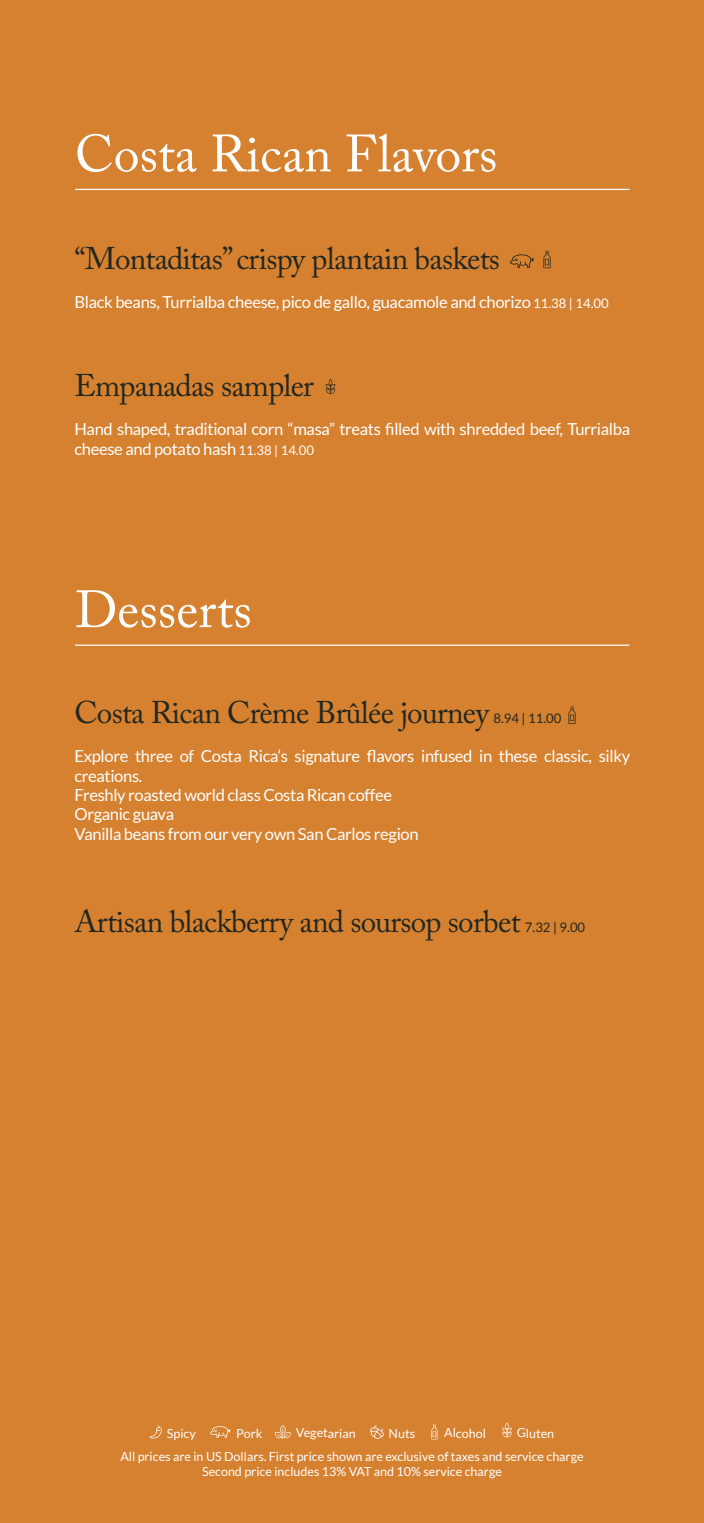
<style>
.page{position:relative;width:704px;height:1523px;background:#fff}
.page>*{position:absolute;margin:0;border:0;box-sizing:border-box;transform-origin:0 0}
.t1{font:51.88px "Adobe Caslon Pro";color:#fff}
.t2{font:31.19px "Adobe Caslon Pro";letter-spacing:-.025em;color:#212721}
.t3{font:16.56px/19.5px "Lato";letter-spacing:-.02em;color:#fff}
.t4{font:13.12px "Lato";color:#212721}
.t5{font:12.5px/15px "Lato";color:#fff;text-align:center}
.s1{font-size:13.12px}
</style>
<div class="page">
<div style="left:0;top:0;width:703px;height:1522px;background:#d6812f"></div>
<svg style="left:568px;top:706px;width:7px;height:18px"></svg>
<svg style="left:543px;top:251px;width:7px;height:17px"></svg>
<svg style="left:510px;top:254px;width:23px;height:14px"></svg>
<svg style="left:325px;top:379px;width:10px;height:15px"></svg>
<hr style="left:75px;top:189px;width:554px;height:1px;background:#fff">
<hr style="left:75px;top:644px;width:554px;height:2px;background:#fff">
<svg style="left:431px;top:1424px;width:6px;height:15px"></svg>
<svg style="left:149px;top:1425px;width:13px;height:13px"></svg>
<svg style="left:210px;top:1426px;width:20px;height:11px"></svg>
<svg style="left:370px;top:1425px;width:14px;height:14px"></svg>
<svg style="left:275px;top:1425px;width:15px;height:13px"></svg>
<svg style="left:502px;top:1423px;width:9px;height:14px"></svg>
<h1 class="t1" style="left:75px;top:123px;width:424px">Costa Rican Flavors</h1>
<h2 class="t2" style="left:74px;top:239px;width:426px">“Montaditas” crispy plantain baskets</h2>
<p class="t3" style="left:74px;top:292px;width:535px">Black beans, Turrialba cheese, pico de gallo, guacamole and chorizo <span class="s1">11.38 | 14.00</span></p>
<h2 class="t2" style="left:74px;top:367px;width:241px">Empanadas sampler</h2>
<p class="t3" style="left:74px;top:419px;width:556px">Hand shaped, traditional corn “masa” treats filled with shredded beef, Turrialba cheese and potato hash <span class="s1">11.38 | 14.00</span></p>
<h1 class="t1" style="left:75px;top:579px;width:178px">Desserts</h1>
<h2 class="t2" style="left:74px;top:694px;width:416px">Costa Rican Crème Brûlée journey</h2>
<p class="t4" style="left:493px;top:711px;width:69px">8.94 | 11.00</p>
<p class="t3" style="left:74px;top:746px;width:556px">Explore three of Costa Rica’s signature flavors infused in these classic, silky creations.<br>Freshly roasted world class Costa Rican coffee<br>Organic guava<br>Vanilla beans from our very own San Carlos region</p>
<h2 class="t2" style="left:74px;top:903px;width:447px">Artisan blackberry and soursop sorbet</h2>
<p class="t4" style="left:524px;top:920px;width:62px">7.32 | 9.00</p>
<p class="t5" style="left:167px;top:1425px;width:30px;rotate:1deg">Spicy</p>
<p class="t5" style="left:236px;top:1425px;width:27px;rotate:1deg">Pork</p>
<p class="t5" style="left:296px;top:1424px;width:61px;rotate:1deg">Vegetarian</p>
<p class="t5" style="left:388px;top:1425px;width:28px;rotate:1deg">Nuts</p>
<p class="t5" style="left:444px;top:1425px;width:43px;rotate:1deg">Alcohol</p>
<p class="t5" style="left:516px;top:1425px;width:39px;rotate:1deg">Gluten</p>
<p class="t5" style="left:120px;top:1448px;width:464px">All prices are in US Dollars. First price shown are exclusive of taxes and service charge<br>Second price includes 13% VAT and 10% service charge</p>
</div>
